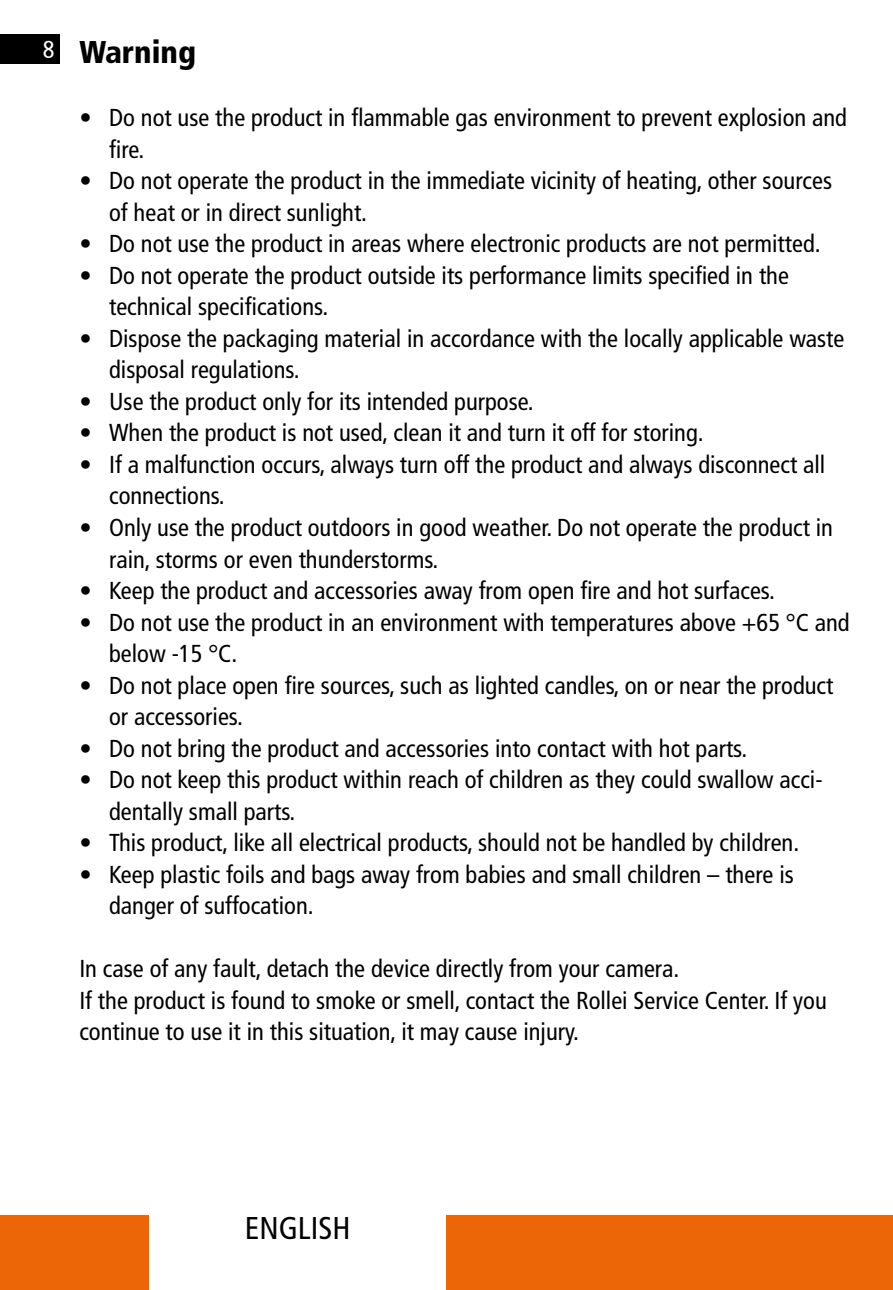
<style>
.page{position:relative;width:893px;height:1290px;background:#fff}
.page>*{position:absolute;margin:0;border:0;box-sizing:border-box;transform-origin:0 0}
.t1{font:condensed 31.5px "Frutiger LT";color:#000}
.t2{font:900 condensed 31.5px "Frutiger LT";color:#000}
.t3{font:condensed 24.5px/31.5px "Frutiger LT";color:#000}
.t4{font:condensed 24.5px "Frutiger";color:#fff}
</style>
<div class="page">
<div style="left:0;top:34px;width:60px;height:30px;background:#000"></div>
<div style="left:0;top:1215px;width:149px;height:75px;background:#ec6608"></div>
<div style="left:446px;top:1215px;width:447px;height:75px;background:#ec6608"></div>
<p class="t4" style="left:43px;top:39px;width:13px">8</p>
<p class="t2" style="left:79px;top:33px;width:118px">Warning</p>
<p class="t3" style="left:109px;top:102px;width:739px;text-indent:-30px">• Do not use the product in flammable gas environment to prevent explosion and fire.</p>
<p class="t3" style="left:109px;top:165px;width:724px;text-indent:-30px">• Do not operate the product in the immediate vicinity of heating, other sources of heat or in direct sunlight.</p>
<p class="t3" style="left:79px;top:228px;width:743px">• Do not use the product in areas where electronic products are not permitted.</p>
<p class="t3" style="left:109px;top:260px;width:681px;text-indent:-30px">• Do not operate the product outside its performance limits specified in the technical specifications.</p>
<p class="t3" style="left:109px;top:323px;width:737px;text-indent:-30px">• Dispose the packaging material in accordance with the locally applicable waste disposal regulations.</p>
<p class="t3" style="left:79px;top:386px;width:456px">• Use the product only for its intended purpose.</p>
<p class="t3" style="left:79px;top:417px;width:626px">• When the product is not used, clean it and turn it off for storing.</p>
<p class="t3" style="left:109px;top:449px;width:718px;text-indent:-30px">• If a malfunction occurs, always turn off the product and always disconnect all connections.</p>
<p class="t3" style="left:109px;top:512px;width:725px;text-indent:-30px">• Only use the product outdoors in good weather. Do not operate the product in rain, storms or even thunderstorms.</p>
<p class="t3" style="left:79px;top:575px;width:697px">• Keep the product and accessories away from open fire and hot surfaces.</p>
<p class="t3" style="left:109px;top:606px;width:742px;text-indent:-30px">• Do not use the product in an environment with temperatures above +65 °C and below -15 °C.</p>
<p class="t3" style="left:109px;top:669px;width:726px;text-indent:-30px">• Do not place open fire sources, such as lighted candles, on or near the product or accessories.</p>
<p class="t3" style="left:79px;top:732px;width:669px">• Do not bring the product and accessories into contact with hot parts.</p>
<p class="t3" style="left:109px;top:764px;width:715px;text-indent:-30px">• Do not keep this product within reach of children as they could swallow acci&shy;dentally small parts.</p>
<p class="t3" style="left:79px;top:827px;width:721px">• This product, like all electrical products, should not be handled by children.</p>
<p class="t3" style="left:109px;top:858px;width:686px;text-indent:-30px">• Keep plastic foils and bags away from babies and small children – there is danger of suffocation.</p>
<p class="t3" style="left:79px;top:953px;width:749px">In case of any fault, detach the device directly from your camera.<br>If the product is found to smoke or smell, contact the Rollei Service Center. If you continue to use it in this situation, it may cause injury.</p>
<p class="t1" style="left:245px;top:1210px;width:107px">ENGLISH</p>
</div>
